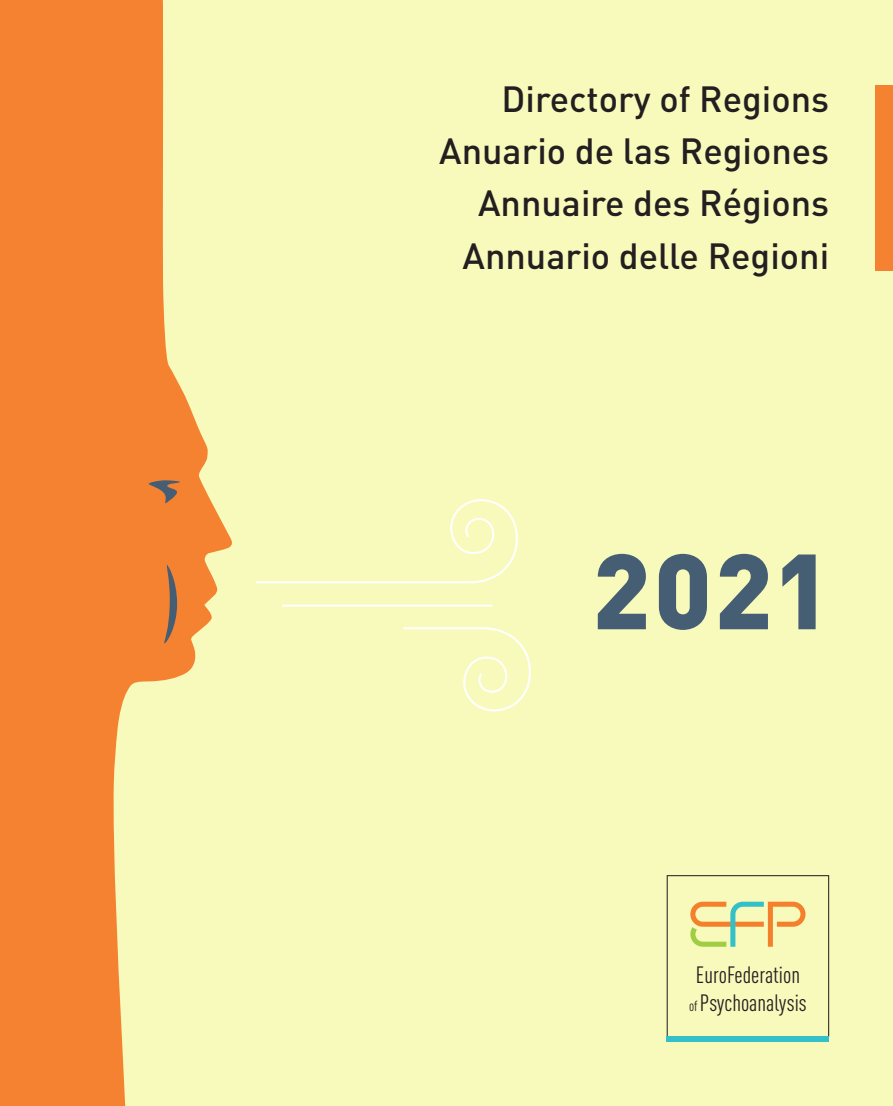
<style>
.page{position:relative;width:893px;height:1106px;background:#f8fabb}
.page>*{position:absolute;margin:0;border:0;box-sizing:border-box;transform-origin:0 0}
.t1{font:900 105px "DIN";color:#455e74}
.titre_couv{font:500 36px "DIN";color:#231f20}
.t2{font:23.25px/27.9px "DIN Cond";color:#231f20}
.s1{font-size:14.55px}
</style>
<div class="page">
<div style="left:876px;top:85px;width:17px;height:186px;background:#f48231"></div>
<svg style="left:256px;top:499px;width:275px;height:213px"></svg>
<svg style="left:0;top:0;width:232px;height:1106px;fill:#f48231"></svg>
<svg style="left:149px;top:480px;width:31px;height:164px;background:#db7c3a"></svg>
<svg style="left:667px;top:875px;width:162px;height:161px"></svg>
<div style="left:667px;top:1036px;width:162px;height:6px;background:#33c0c8"></div>
<p class="titre_couv" style="left:502px;top:76px;width:329px">Directory of Regions</p>
<p class="titre_couv" style="left:439px;top:128px;width:391px">Anuario de las Regiones</p>
<p class="titre_couv" style="left:478px;top:180px;width:353px">Annuaire des Régions</p>
<p class="titre_couv" style="left:463px;top:233px;width:368px">Annuario delle Regioni</p>
<p class="t1" style="left:592px;top:521px;width:241px">2021</p>
<p class="t2" style="left:689px;top:961px;width:119px">EuroFederation <span class="s1">of</span> Psychoanalysis</p>
</div>
